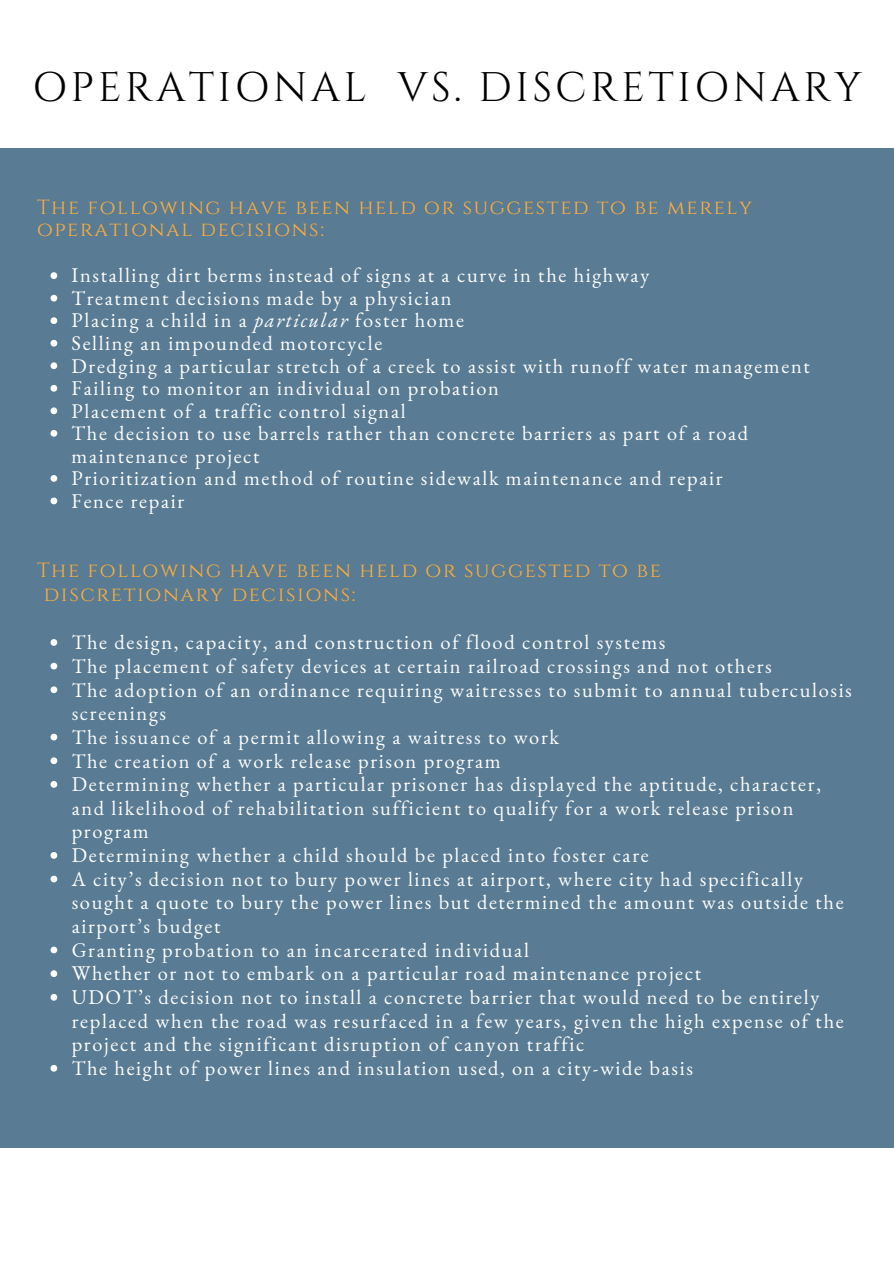
<style>
.page{position:relative;width:894px;height:1264px;background:#fff}
.page>*{position:absolute;margin:0;border:0;box-sizing:border-box;transform-origin:0 0}
.t1{font:41.25px "Cinzel";letter-spacing:.08em;color:#000}
.t2{font:20.4px/23.7px "EB Garamond";letter-spacing:.08em;color:#fff}
.t3{font:20.4px/22.5px "Cinzel";letter-spacing:.08em;color:#ffae3b}
.s1{font-style:italic}
</style>
<div class="page">
<div style="left:0;top:148px;width:893px;height:999px;background:#597b93"></div>
<svg style="left:50px;top:272px;width:7px;height:7px"></svg>
<svg style="left:50px;top:295px;width:7px;height:6px"></svg>
<svg style="left:50px;top:317px;width:7px;height:7px"></svg>
<svg style="left:50px;top:340px;width:7px;height:6px"></svg>
<svg style="left:50px;top:362px;width:7px;height:7px"></svg>
<svg style="left:50px;top:385px;width:7px;height:6px"></svg>
<svg style="left:50px;top:407px;width:7px;height:7px"></svg>
<svg style="left:50px;top:430px;width:7px;height:7px"></svg>
<svg style="left:50px;top:475px;width:7px;height:7px"></svg>
<svg style="left:50px;top:497px;width:7px;height:7px"></svg>
<svg style="left:50px;top:639px;width:7px;height:7px"></svg>
<svg style="left:50px;top:662px;width:7px;height:7px"></svg>
<svg style="left:50px;top:686px;width:7px;height:7px"></svg>
<svg style="left:50px;top:733px;width:7px;height:7px"></svg>
<svg style="left:50px;top:757px;width:7px;height:7px"></svg>
<svg style="left:50px;top:781px;width:7px;height:6px"></svg>
<svg style="left:50px;top:852px;width:7px;height:6px"></svg>
<svg style="left:50px;top:875px;width:7px;height:7px"></svg>
<svg style="left:50px;top:946px;width:7px;height:7px"></svg>
<svg style="left:50px;top:970px;width:7px;height:7px"></svg>
<svg style="left:50px;top:994px;width:7px;height:6px"></svg>
<svg style="left:50px;top:1065px;width:7px;height:6px"></svg>
<p class="t1" style="left:33px;top:61px;width:830px">OPERATIONAL VS. DISCRETIONARY</p>
<p class="t3" style="left:37px;top:196px;width:716px">The following have been held or suggested to be merely operational decisions:</p>
<p class="t2" style="left:72px;top:263px;width:579px">Installing dirt berms instead of signs at a curve in the highway</p>
<p class="t2" style="left:72px;top:286px;width:381px">Treatment decisions made by a physician</p>
<p class="t2" style="left:72px;top:308px;width:394px">Placing a child in a <span class="s1">particular</span> foster home</p>
<p class="t2" style="left:72px;top:331px;width:312px">Selling an impounded motorcycle</p>
<p class="t2" style="left:72px;top:353px;width:739px">Dredging a particular stretch of a creek to assist with runoff water management</p>
<p class="t2" style="left:72px;top:376px;width:429px">Failing to monitor an individual on probation</p>
<p class="t2" style="left:72px;top:398px;width:335px">Placement of a traffic control signal</p>
<p class="t2" style="left:72px;top:421px;width:677px;line-height:22.5px">The decision to use barrels rather than concrete barriers as part of a road maintenance project</p>
<p class="t2" style="left:72px;top:466px;width:652px">Prioritization and method of routine sidewalk maintenance and repair</p>
<p class="t2" style="left:72px;top:488px;width:114px">Fence repair</p>
<p class="t3" style="left:37px;top:559px;width:625px">The following have been held or suggested to be</p>
<p class="t3" style="left:44px;top:583px;width:313px">discretionary decisions:</p>
<p class="t2" style="left:72px;top:630px;width:595px">The design, capacity, and construction of flood control systems</p>
<p class="t2" style="left:72px;top:653px;width:701px">The placement of safety devices at certain railroad crossings and not others</p>
<p class="t2" style="left:72px;top:677px;width:781px">The adoption of an ordinance requiring waitresses to submit to annual tuberculosis screenings</p>
<p class="t2" style="left:72px;top:724px;width:488px">The issuance of a permit allowing a waitress to work</p>
<p class="t2" style="left:72px;top:748px;width:430px">The creation of a work release prison program</p>
<p class="t2" style="left:72px;top:772px;width:750px">Determining whether a particular prisoner has displayed the aptitude, character, and likelihood of rehabilitation sufficient to qualify for a work release prison program</p>
<p class="t2" style="left:72px;top:843px;width:578px">Determining whether a child should be placed into foster care</p>
<p class="t2" style="left:72px;top:866px;width:773px">A city’s decision not to bury power lines at airport, where city had specifically sought a quote to bury the power lines but determined the amount was outside the airport’s budget</p>
<p class="t2" style="left:72px;top:937px;width:458px">Granting probation to an incarcerated individual</p>
<p class="t2" style="left:72px;top:961px;width:630px">Whether or not to embark on a particular road maintenance project</p>
<p class="t2" style="left:72px;top:984px;width:773px">UDOT’s decision not to install a concrete barrier that would need to be entirely replaced when the road was resurfaced in a few years, given the high expense of the project and the significant disruption of canyon traffic</p>
<p class="t2" style="left:72px;top:1055px;width:622px">The height of power lines and insulation used, on a city-wide basis</p>
</div>
